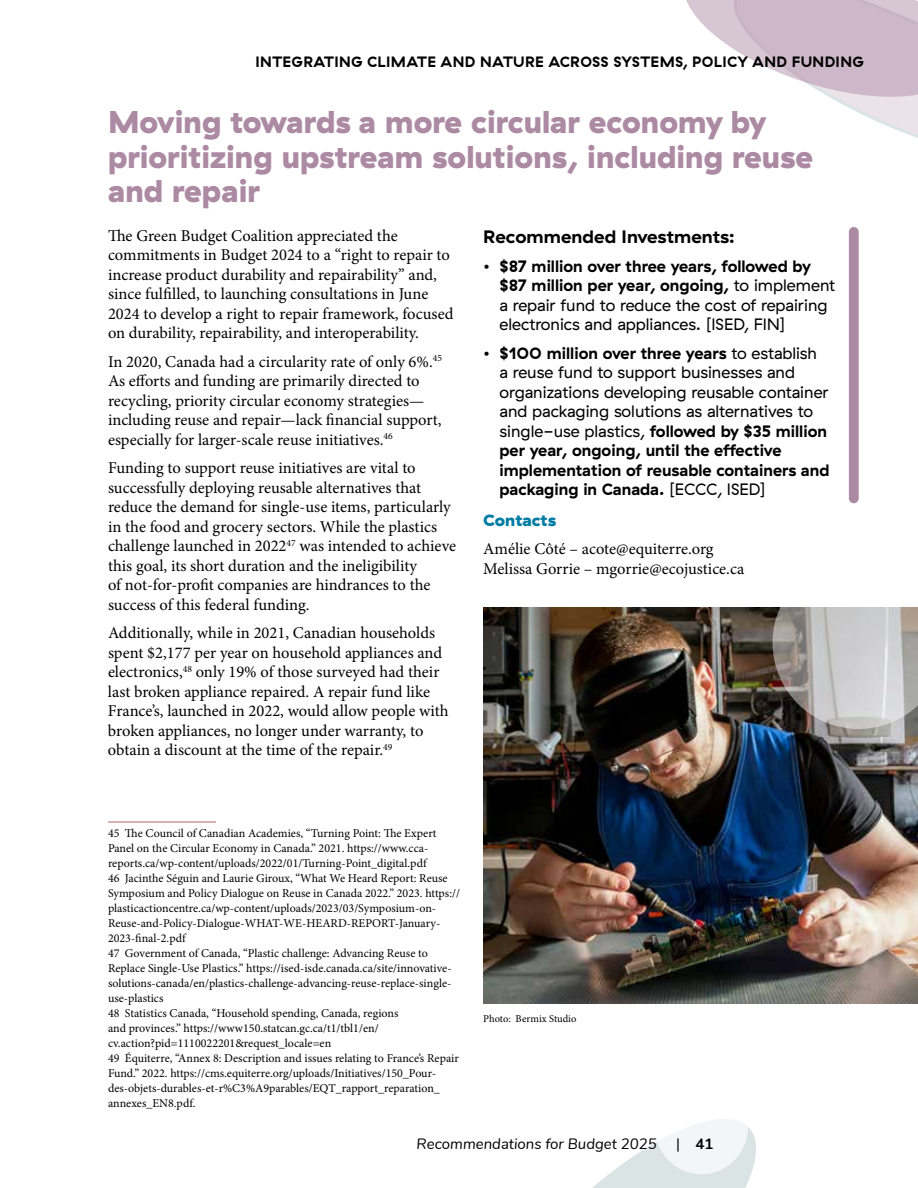
<style>
.page{position:relative;width:918px;height:1188px;background:#fff}
.page>*{position:absolute;margin:0;border:0;box-sizing:border-box;transform-origin:0 0}
.t1{font:900 31.5px/34.5px "GT Haptik";color:#ad8aa3}
.t2{font:700 18px "GT Haptik";color:#000;scale:1.05 1}
.t3{font:16.5px/19.5px "Minion Pro";color:#000}
.t4{font:16.5px/19.5px "GT Haptik";color:#000}
.t5{font:900 16.5px "GT Haptik";color:#007ca4;scale:1.05 1}
.t6{font:700 15px "GT Haptik";letter-spacing:.03em;color:#000}
.t7{font:italic 15px "Nunito";color:#000}
.t8{font:700 15px "Nunito";color:#000}
.t9{font:12px/15px "Minion Pro";color:#000}
.t10{font:10.5px "Minion Pro";color:#000}
.s1{font-weight:700}
.s2{font-weight:400}
</style>
<div class="page">
<svg style="left:592px;top:1127px;width:164px;height:61px"></svg>
<div style="left:655px;top:1079px;width:93px;height:95px;background:#f3f6f6;border-radius:50%"></div>
<svg style="left:686px;top:0;width:232px;height:138px"></svg>
<hr style="left:108px;top:822px;width:108px;height:1px;background:#b56761">
<div style="left:849px;top:227px;width:10px;height:276px;background:#ad8aa3;border-radius:5px"></div>
<img style="left:483px;top:608px;width:435px;height:396px">
<svg style="left:773px;top:607px;width:145px;height:122px;background:#b0aead"></svg>
<p class="t6" style="left:255px;top:53px;width:610px">INTEGRATING CLIMATE AND NATURE ACROSS SYSTEMS, POLICY AND FUNDING</p>
<h1 class="t1" style="left:108px;top:105px;width:707px">Moving towards a more circular economy by prioritizing upstream solutions, including reuse and repair</h1>
<p class="t3" style="left:108px;top:226px;width:347px">The Green Budget Coalition appreciated the commitments in Budget 2024 to a “right to repair to increase product durability and repairability” and, since fulfilled, to launching consultations in June 2024 to develop a right to repair framework, focused on durability, repairability, and interoperability.</p>
<p class="t3" style="left:108px;top:352px;width:336px">In 2020, Canada had a circularity rate of only 6%.<sup>45<br></sup>As efforts and funding are primarily directed to recycling, priority circular economy strategies— including reuse and repair—lack financial support, especially for larger-scale reuse initiatives.<sup>46</sup></p>
<p class="t3" style="left:108px;top:459px;width:350px">Funding to support reuse initiatives are vital to successfully deploying reusable alternatives that reduce the demand for single-use items, particularly in the food and grocery sectors. While the plastics challenge launched in 2022<sup>47</sup> was intended to achieve this goal, its short duration and the ineligibility<br>of not-for-profit companies are hindrances to the success of this federal funding.</p>
<p class="t3" style="left:108px;top:624px;width:342px">Additionally, while in 2021, Canadian households spent $2,177 per year on household appliances and electronics,<sup>48</sup> only 19% of those surveyed had their last broken appliance repaired. A repair fund like France’s, launched in 2022, would allow people with broken appliances, no longer under warranty, to obtain a discount at the time of the repair.<sup>49</sup></p>
<p class="t2" style="left:483px;top:226px;width:241px">Recommended Investments:</p>
<p class="t4" style="left:500px;top:257px;width:337px;text-indent:-16px">• <span class="s1">$87 million over three years, followed by $87 million per year, ongoing,</span> to implement a repair fund to reduce the cost of repairing electronics and appliances. [ISED, FIN]</p>
<p class="t4" style="left:500px;top:344px;width:331px;text-indent:-16px">• <span class="s1">$100 million over three years</span> to establish<br>a reuse fund to support businesses and organizations developing reusable container and packaging solutions as alternatives to single-use plastics, <span class="s1">followed by $35 million per year, ongoing, until the effective implementation of reusable containers and packaging in Canada.</span> [ECCC, ISED]</p>
<p class="t5" style="left:483px;top:509px;width:71px">Contacts</p>
<p class="t3" style="left:483px;top:539px;width:262px">Amélie Côté – acote@equiterre.org<br>Melissa Gorrie – mgorrie@ecojustice.ca</p>
<p class="t9" style="left:108px;top:826px;width:354px">45 The Council of Canadian Academies, “Turning Point: The Expert Panel on the Circular Economy in Canada.” 2021. https://www.cca&shy;reports.ca/wp-content/uploads/2022/01/Turning-Point_digital.pdf<br>46 Jacinthe Séguin and Laurie Giroux, “What We Heard Report: Reuse Symposium and Policy Dialogue on Reuse in Canada 2022.” 2023. https:// plasticactioncentre.ca/wp-content/uploads/2023/03/Symposium-on-Reuse-and-Policy-Dialogue-WHAT-WE-HEARD-REPORT-January-2023-final-2.pdf<br>47 Government of Canada, “Plastic challenge: Advancing Reuse to Replace Single-Use Plastics.” https://ised-isde.canada.ca/site/innovative&shy;solutions-canada/en/plastics-challenge-advancing-reuse-replace-single&shy;use-plastics<br>48 Statistics Canada, “Household spending, Canada, regions<br>and provinces.” https://www150.statcan.gc.ca/t1/tbl1/en/ cv.action?pid=1110022201&amp;request_locale=en<br>49 Équiterre, “Annex 8: Description and issues relating to France’s Repair Fund.” 2022. https://cms.equiterre.org/uploads/Initiatives/150_Pour&shy;des-objets-durables-et-r%C3%A9parables/EQT_rapport_reparation_ annexes_EN8.pdf.</p>
<p class="t10" style="left:483px;top:1011px;width:95px">Photo: Bermix Studio</p>
<p class="t7" style="left:417px;top:1134px;width:242px">Recommendations for Budget 2025</p>
<p class="t8" style="left:676px;top:1134px;width:39px"><span class="s2">|</span> 41</p>
</div>
